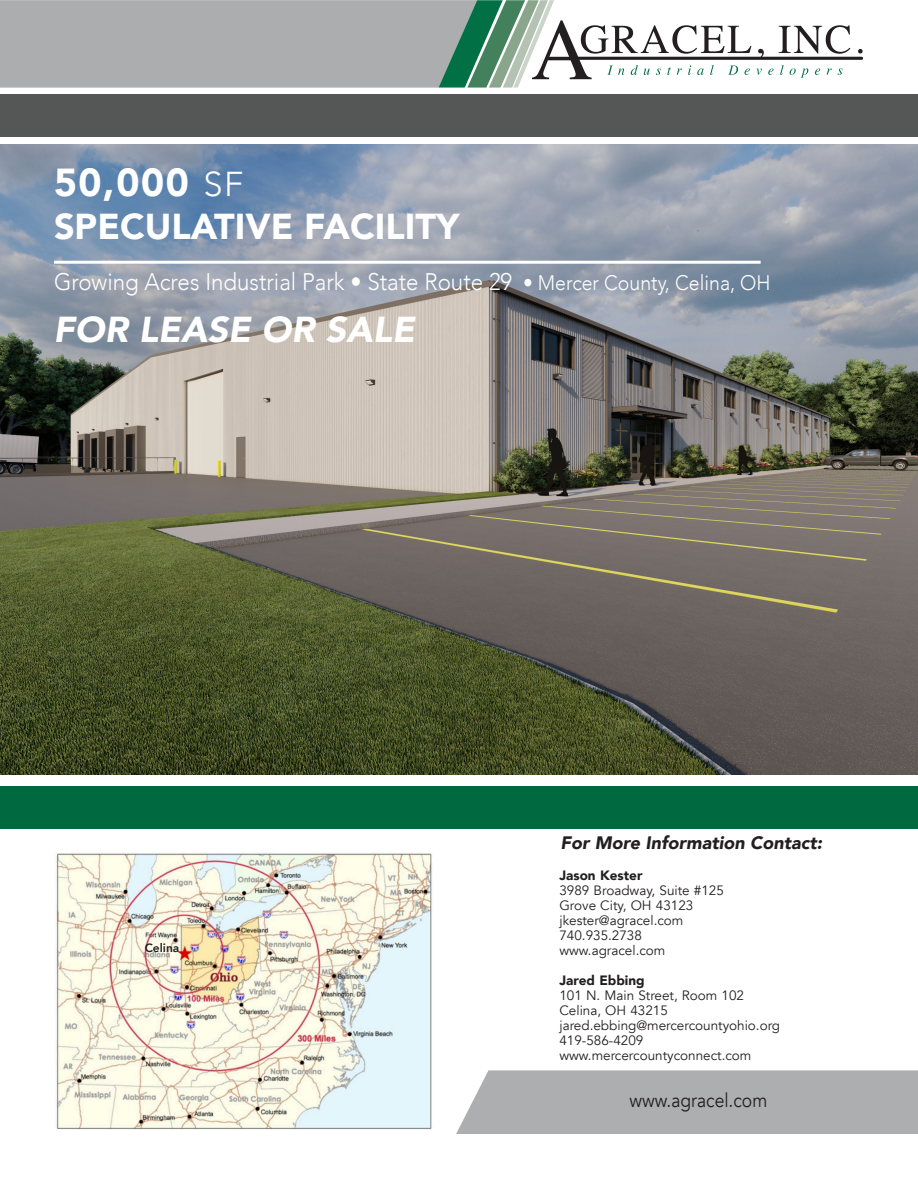
<style>
.page{position:relative;width:918px;height:1188px;background:#fff}
.page>*{position:absolute;margin:0;border:0;box-sizing:border-box;transform-origin:0 0}
.t1{font:900 39px "Avenir";color:#fff}
.t2{font:900 36px "Avenir";color:#fff}
.t3{font:italic 900 36px "Avenir";color:#fff}
.t4{font:300 24px "Avenir";color:#fff;scale:.93 1}
.t5{font:19.5px "Avenir";color:#231f20;scale:.9 1}
.t6{font:italic 900 18px "Avenir";color:#231f20}
.t7{font:13.5px "Avenir";color:#231f20}
.t8{font:900 13.5px "Avenir";color:#231f20}
.t9{font:800 12px "Avenir";color:#231f20}
.s1{font-weight:300;font-size:34.5px}
.s2{font-size:21px}
</style>
<div class="page">
<div style="left:456px;top:1070px;width:462px;height:64px;background:#adaeb0"></div>
<svg style="left:858px;top:49px;width:5px;height:5px"></svg>
<hr style="left:572px;top:57px;width:290px;height:3px;background:#231f20">
<svg style="left:0;top:0;width:850px;height:88px"></svg>
<div style="left:0;top:94px;width:918px;height:42px;background:#555656"></div>
<img style="left:0;top:145px;width:918px;height:629px">
<div style="left:0;top:786px;width:918px;height:43px;background:#00693f"></div>
<hr style="left:54px;top:261px;width:707px;height:3px;background:#fff">
<img style="left:56px;top:853px;width:376px;height:277px">
<p class="t1" style="left:54px;top:149px;width:191px">50,000 <span class="s1">SF</span></p>
<p class="t2" style="left:54px;top:196px;width:407px">SPECULATIVE FACILITY</p>
<p class="t4" style="left:54px;top:267px;width:772px">Growing Acres Industrial Park • State Route 29 <span class="s2">• Mercer County, Celina, OH</span></p>
<p class="t3" style="left:53px;top:300px;width:363px">FOR LEASE OR SALE</p>
<p class="t9" style="left:145px;top:938px;width:36px">Celina</p>
<p class="t6" style="left:561px;top:827px;width:263px">For More Information Contact:</p>
<p class="t8" style="left:559px;top:864px;width:85px">Jason Kester</p>
<p class="t7" style="left:559px;top:883px;width:166px">3989 Broadway, Suite #125</p>
<p class="t7" style="left:559px;top:898px;width:135px">Grove City, OH 43123</p>
<p class="t7" style="left:559px;top:913px;width:126px">jkester@agracel.com</p>
<p class="t7" style="left:559px;top:928px;width:84px">740.935.2738</p>
<p class="t7" style="left:559px;top:943px;width:108px">www.agracel.com</p>
<p class="t8" style="left:559px;top:969px;width:87px">Jared Ebbing</p>
<p class="t7" style="left:559px;top:988px;width:186px">101 N. Main Street, Room 102</p>
<p class="t7" style="left:559px;top:1003px;width:110px">Celina, OH 43215</p>
<p class="t7" style="left:559px;top:1018px;width:222px">jared.ebbing@mercercountyohio.org</p>
<p class="t7" style="left:559px;top:1033px;width:86px">419-586-4209</p>
<p class="t7" style="left:559px;top:1048px;width:194px">www.mercercountyconnect.com</p>
<h3 class="t5" style="left:630px;top:1088px;width:155px">www.agracel.com</h3>
</div>
